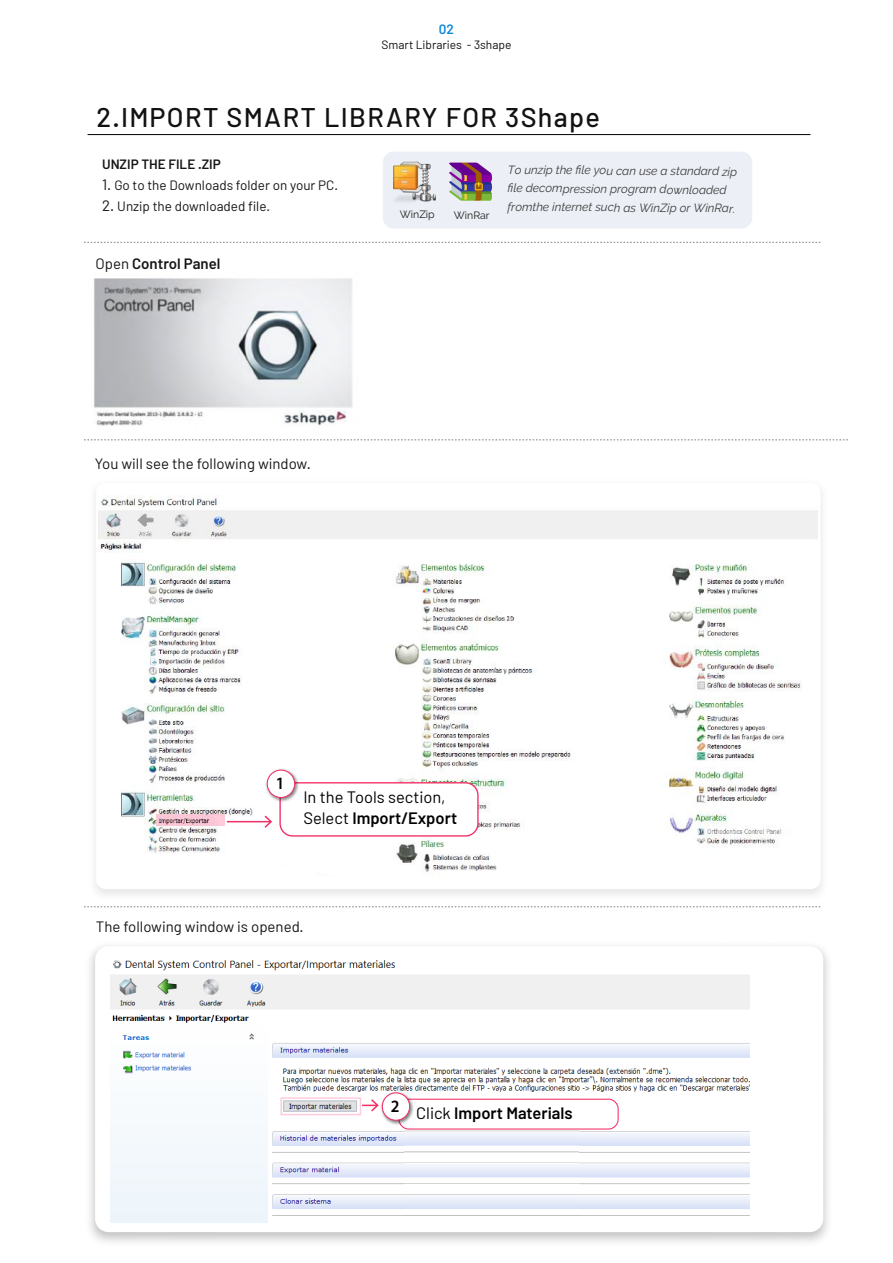
<style>
.page{position:relative;width:893px;height:1263px;background:#fff}
.page>*{position:absolute;margin:0;border:0;box-sizing:border-box;transform-origin:0 0}
.t1{font:500 27px "Barlow";letter-spacing:.05em;color:#111211}
.t2{font:600 17.4px "Myriad Pro";color:#000;scale:.94 1}
.t3{font:16.5px/21px "Barlow";color:#000}
.t4{font:600 16.5px "Barlow";color:#000}
.t5{font:15px "Barlow";color:#161615}
.t6{font:600 15px "Barlow";color:#161615}
.t7{font:13.5px "Barlow";color:#161615}
.t8{font:600 13.5px "Barlow";color:#161615}
.t9{font:600 13.5px "Barlow";color:#118ada}
.t10{font:12px "Barlow";color:#111211}
.t11{font:italic 11.85px/18.5px "Raleway";color:rgb(29 29 27/.85)}
.t12{font:10.5px "Raleway";color:#1d1d1b}
.s1{font-size:15px}
.s2{font-weight:400}
.s3{font-weight:600}
</style>
<div class="page">
<div style="left:383px;top:152px;width:369px;height:77px;background:#eceff6;border-radius:11px"></div>
<img style="left:393px;top:161px;width:43px;height:41px">
<img style="left:449px;top:162px;width:43px;height:39px">
<svg style="left:84px;top:242px;width:737px;height:1px"></svg>
<svg style="left:84px;top:439px;width:764px;height:1px"></svg>
<hr style="left:88px;top:134px;width:722px;height:1px;background:#000">
<img style="left:94px;top:278px;width:259px;height:148px">
<img style="left:111px;top:960px;width:639px;height:262px">
<img style="left:405px;top:1095px;width:173px;height:125px">
<div style="left:363px;top:1097px;width:60px;height:30px;background:#fff"></div>
<img style="left:84px;top:494px;width:738px;height:413px">
<div style="left:96px;top:483px;width:724px;height:406px;background:#fff;border-radius:10px"></div>
<img style="left:99px;top:496px;width:718px;height:376px">
<svg style="left:156px;top:814px;width:68px;height:11px"></svg>
<div style="left:280px;top:783px;width:198px;height:53px;background:#fff;border-radius:12px"></div>
<div style="left:279px;top:782px;width:200px;height:55px;border:1px solid #f22f66;border-radius:12px"></div>
<img style="left:264px;top:767px;width:37px;height:36px">
<div style="left:267px;top:770px;width:28px;height:27px;background:#fff;border-radius:50%"></div>
<div style="left:267px;top:769px;width:28px;height:29px;border:1px solid #f22f66;border-radius:50%"></div>
<svg style="left:213px;top:815px;width:159px;height:60px"></svg>
<div style="left:399px;top:1099px;width:219px;height:30px;background:#fff;border-radius:10px"></div>
<div style="left:398px;top:1099px;width:221px;height:30px;border:1px solid #f22f66;border-radius:10px"></div>
<img style="left:379px;top:1090px;width:37px;height:36px">
<div style="left:382px;top:1093px;width:28px;height:27px;background:#fff;border-radius:50%"></div>
<div style="left:382px;top:1092px;width:28px;height:29px;border:1px solid #f22f66;border-radius:50%"></div>
<svg style="left:362px;top:1099px;width:17px;height:12px"></svg>
<p class="t9" style="left:439px;top:21px;width:17px">02</p>
<p class="t10" style="left:381px;top:37px;width:132px">Smart Libraries - 3shape</p>
<h1 class="t1" style="left:96px;top:101px;width:505px">2.IMPORT SMART LIBRARY FOR 3Shape</h1>
<p class="t8" style="left:102px;top:156px;width:120px">UNZIP THE FILE .ZIP</p>
<p class="t7" style="left:102px;top:177px;width:237px"><span class="s1">1.</span> Go to the Downloads folder on your PC.</p>
<p class="t7" style="left:102px;top:198px;width:169px"><span class="s1">2.</span> Unzip the downloaded file.</p>
<p class="t6" style="left:95px;top:254px;width:126px"><span class="s2">Open</span> Control Panel</p>
<p class="t12" style="left:400px;top:208px;width:36px">WinZip</p>
<p class="t12" style="left:454px;top:209px;width:37px">WinRar</p>
<p class="t11" style="left:508px;top:159px;width:231px;rotate:1deg">To unzip the fi le you can use a standard zip fi le decompression program downloaded fromthe internet such as WinZip or WinRar.</p>
<p class="t5" style="left:95px;top:454px;width:218px">You will see the following window.</p>
<h2 class="t2" style="left:276px;top:772px;width:11px">1</h2>
<h3 class="t3" style="left:303px;top:786px;width:155px">In the Tools section,<br>Select <span class="s3">Import/Export</span></h3>
<p class="t5" style="left:96px;top:917px;width:209px">The following window is opened.</p>
<h3 class="t4" style="left:391px;top:1103px;width:183px"><sup>2</sup> <span class="s2">Click</span> Import Materials</h3>
</div>
